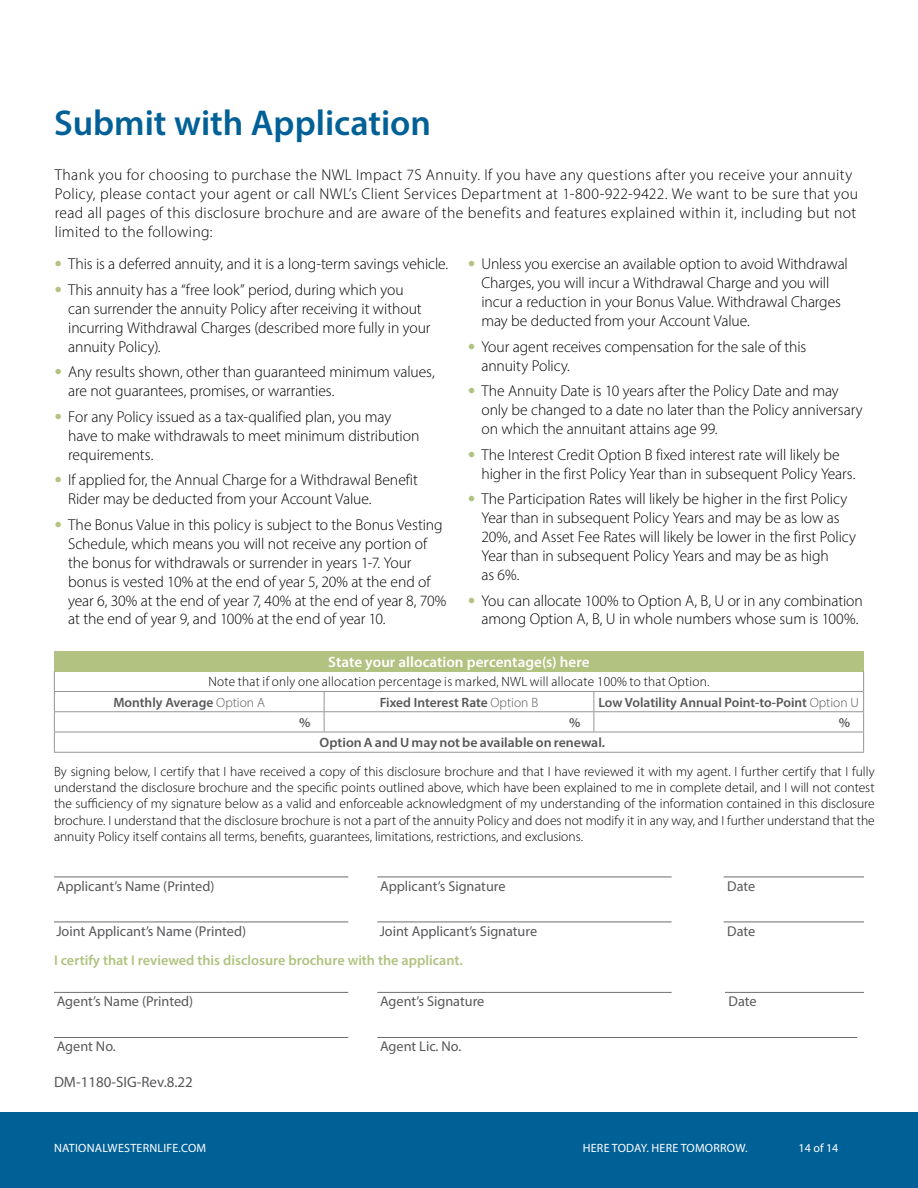
<style>
.page{position:relative;width:918px;height:1188px;background:#fff}
.page>*{position:absolute;margin:0;border:0;box-sizing:border-box;transform-origin:0 0}
.Section_Subhead{font:600 36px "Myriad Pro";color:#016197}
.Body_Text{font:300 15.75px/18.9px "Myriad Pro";letter-spacing:-.005em;color:#000}
.Body_Text-2{font:300 15.75px/18.9px "Myriad Pro";letter-spacing:.025em;color:#000}
.t1{font:600 15px "Myriad Pro";color:#fff}
.Body_Text-3{font:15px "Myriad Pro";color:#57585a}
.t2{font:14.25px "Myriad Pro";color:#57585a}
.t3{font:600 14.25px "Myriad Pro";color:#b2c280}
.Body_Text-4{font:300 13.5px/16.2px "Myriad Pro";letter-spacing:.005em;color:#000;text-align:justify}
.t4{font:600 13.5px "Myriad Pro";color:#57585a}
.t5{font:12px "Myriad Pro";letter-spacing:.02em;color:#fff}
.s1{font-weight:700;font-size:21px;color:#b2c280}
.s2{font-weight:300}
</style>
<div class="page">
<div style="left:54px;top:651px;width:810px;height:20px;background:#b2c280"></div>
<svg style="left:55px;top:692px;width:808px;height:60px"></svg>
<hr style="left:54px;top:691px;width:270px;height:1px;background:#939598">
<hr style="left:324px;top:691px;width:270px;height:1px;background:#939598">
<hr style="left:594px;top:691px;width:269px;height:1px;background:#939598">
<hr style="left:54px;top:711px;width:270px;height:1px;background:#939598">
<hr style="left:324px;top:711px;width:270px;height:1px;background:#939598">
<svg style="left:324px;top:692px;width:1px;height:40px"></svg>
<hr style="left:594px;top:711px;width:270px;height:1px;background:#939598">
<svg style="left:594px;top:692px;width:1px;height:40px"></svg>
<hr style="left:54px;top:732px;width:270px;height:1px;background:#939598">
<hr style="left:324px;top:732px;width:270px;height:1px;background:#939598">
<hr style="left:594px;top:732px;width:270px;height:1px;background:#939598">
<svg style="left:54px;top:671px;width:1px;height:81px"></svg>
<svg style="left:863px;top:671px;width:1px;height:81px"></svg>
<hr style="left:54px;top:752px;width:270px;height:1px;background:#939598">
<hr style="left:324px;top:752px;width:270px;height:1px;background:#939598">
<hr style="left:594px;top:752px;width:270px;height:1px;background:#939598">
<hr style="left:54px;top:877px;width:294px;height:1px;background:#6c6d70">
<hr style="left:377px;top:877px;width:295px;height:1px;background:#6c6d70">
<hr style="left:724px;top:877px;width:140px;height:1px;background:#6c6d70">
<hr style="left:54px;top:922px;width:294px;height:1px;background:#6c6d70">
<hr style="left:377px;top:922px;width:295px;height:1px;background:#6c6d70">
<hr style="left:724px;top:922px;width:140px;height:1px;background:#6c6d70">
<hr style="left:54px;top:992px;width:294px;height:1px;background:#6c6d70">
<hr style="left:377px;top:992px;width:295px;height:1px;background:#6c6d70">
<hr style="left:725px;top:992px;width:139px;height:1px;background:#6c6d70">
<hr style="left:54px;top:1037px;width:294px;height:1px;background:#6c6d70">
<hr style="left:377px;top:1037px;width:480px;height:1px;background:#6c6d70">
<div style="left:0;top:1112px;width:918px;height:76px;background:#016197"></div>
<p class="Section_Subhead" style="left:54px;top:100px;width:379px">Submit with Application</p>
<p class="Body_Text-2" style="left:55px;top:165px;width:805px">Thank you for choosing to purchase the NWL Impact 7S Annuity. If you have any questions after you receive your annuity Policy, please contact your agent or call NWL’s Client Services Department at 1-800-922-9422. We want to be sure that you read all pages of this disclosure brochure and are aware of the benefits and features explained within it, including but not limited to the following:</p>
<p class="Body_Text" style="left:55px;top:255px;width:395px"><span class="s1">•</span> This is a deferred annuity, and it is a long-term savings vehicle.</p>
<p class="Body_Text" style="left:68px;top:280px;width:364px;text-indent:-14px"><span class="s1">•</span> This annuity has a “free look” period, during which you<br>can surrender the annuity Policy after receiving it without incurring Withdrawal Charges (described more fully in your annuity Policy).</p>
<p class="Body_Text" style="left:68px;top:363px;width:368px;text-indent:-14px"><span class="s1">•</span> Any results shown, other than guaranteed minimum values, are not guarantees, promises, or warranties.</p>
<p class="Body_Text" style="left:68px;top:407px;width:353px;text-indent:-14px"><span class="s1">•</span> For any Policy issued as a tax-qualified plan, you may have to make withdrawals to meet minimum distribution requirements.</p>
<p class="Body_Text" style="left:68px;top:471px;width:351px;text-indent:-14px"><span class="s1">•</span> If applied for, the Annual Charge for a Withdrawal Benefit<br>Rider may be deducted from your Account Value.</p>
<p class="Body_Text" style="left:68px;top:515px;width:380px;text-indent:-14px"><span class="s1">•</span> The Bonus Value in this policy is subject to the Bonus Vesting Schedule, which means you will not receive any portion of the bonus for withdrawals or surrender in years 1-7. Your bonus is vested 10% at the end of year 5, 20% at the end of year 6, 30% at the end of year 7, 40% at the end of year 8, 70% at the end of year 9, and 100% at the end of year 10.</p>
<p class="Body_Text" style="left:482px;top:255px;width:368px;text-indent:-14px"><span class="s1">•</span> Unless you exercise an available option to avoid Withdrawal Charges, you will incur a Withdrawal Charge and you will incur a reduction in your Bonus Value. Withdrawal Charges may be deducted from your Account Value.</p>
<p class="Body_Text" style="left:482px;top:337px;width:326px;text-indent:-14px"><span class="s1">•</span> Your agent receives compensation for the sale of this annuity Policy.</p>
<p class="Body_Text" style="left:482px;top:381px;width:383px;text-indent:-14px"><span class="s1">•</span> The Annuity Date is 10 years after the Policy Date and may only be changed to a date no later than the Policy anniversary on which the annuitant attains age 99.</p>
<p class="Body_Text" style="left:482px;top:445px;width:375px;text-indent:-14px"><span class="s1">•</span> The Interest Credit Option B fixed interest rate will likely be higher in the first Policy Year than in subsequent Policy Years.</p>
<p class="Body_Text" style="left:482px;top:489px;width:376px;text-indent:-14px"><span class="s1">•</span> The Participation Rates will likely be higher in the first Policy Year than in subsequent Policy Years and may be as low as 20%, and Asset Fee Rates will likely be lower in the first Policy Year than in subsequent Policy Years and may be as high<br>as 6%.</p>
<p class="Body_Text" style="left:468px;top:591px;width:396px;text-align:center"><span class="s1">•</span> You can allocate 100% to Option A, B, U or in any combination among Option A, B, U in whole numbers whose sum is 100%.</p>
<p class="t1" style="left:328px;top:652px;width:263px">State your allocation percentage(s) here</p>
<p class="Body_Text-4" style="left:208px;top:674px;width:503px">Note that if only one allocation percentage is marked, NWL will allocate 100% to that Option.</p>
<p class="t4" style="left:113px;top:694px;width:153px">Monthly Average <span class="s2">Option A</span></p>
<p class="t4" style="left:380px;top:694px;width:160px">Fixed Interest Rate <span class="s2">Option B</span></p>
<p class="t4" style="left:598px;top:694px;width:262px">Low Volatility Annual Point-to-Point <span class="s2">Option U</span></p>
<p class="t4" style="left:299px;top:714px;width:13px">%</p>
<p class="t4" style="left:569px;top:714px;width:13px">%</p>
<p class="t4" style="left:839px;top:714px;width:13px">%</p>
<p class="t4" style="left:320px;top:734px;width:287px">Option A and U may not be available on renewal.</p>
<p class="Body_Text-4" style="left:54px;top:763px;width:822px">By signing below, I certify that I have received a copy of this disclosure brochure and that I have reviewed it with my agent. I further certify that I fully understand the disclosure brochure and the specific points outlined above, which have been explained to me in complete detail, and I will not contest the sufficiency of my signature below as a valid and enforceable acknowledgment of my understanding of the information contained in this disclosure brochure. I understand that the disclosure brochure is not a part of the annuity Policy and does not modify it in any way, and I further understand that the</p>
<p class="Body_Text-4" style="left:54px;top:828px;width:531px">annuity Policy itself contains all terms, benefits, guarantees, limitations, restrictions, and exclusions.</p>
<p class="t2" style="left:57px;top:877px;width:159px">Applicant’s Name (Printed)</p>
<p class="t2" style="left:380px;top:877px;width:127px">Applicant’s Signature</p>
<p class="t2" style="left:727px;top:877px;width:30px">Date</p>
<p class="t2" style="left:56px;top:922px;width:191px">Joint Applicant’s Name (Printed)</p>
<p class="t2" style="left:380px;top:922px;width:159px">Joint Applicant’s Signature</p>
<p class="t2" style="left:727px;top:922px;width:30px">Date</p>
<p class="t3" style="left:54px;top:951px;width:410px">I certify that I reviewed this disclosure brochure with the applicant.</p>
<p class="t2" style="left:57px;top:993px;width:138px">Agent’s Name (Printed)</p>
<p class="t2" style="left:380px;top:993px;width:106px">Agent’s Signature</p>
<p class="t2" style="left:729px;top:993px;width:30px">Date</p>
<p class="t2" style="left:57px;top:1038px;width:61px">Agent No.</p>
<p class="t2" style="left:380px;top:1038px;width:83px">Agent Lic. No.</p>
<p class="Body_Text-3" style="left:54px;top:1073px;width:140px">DM-1180-SIG-Rev.8.22</p>
<p class="t5" style="left:54px;top:1141px;width:154px">NATIONALWESTERNLIFE.COM</p>
<p class="t5" style="left:583px;top:1141px;width:166px">HERE TODAY. HERE TOMORROW.</p>
<p class="t5" style="left:799px;top:1141px;width:41px">14 of 14</p>
</div>
